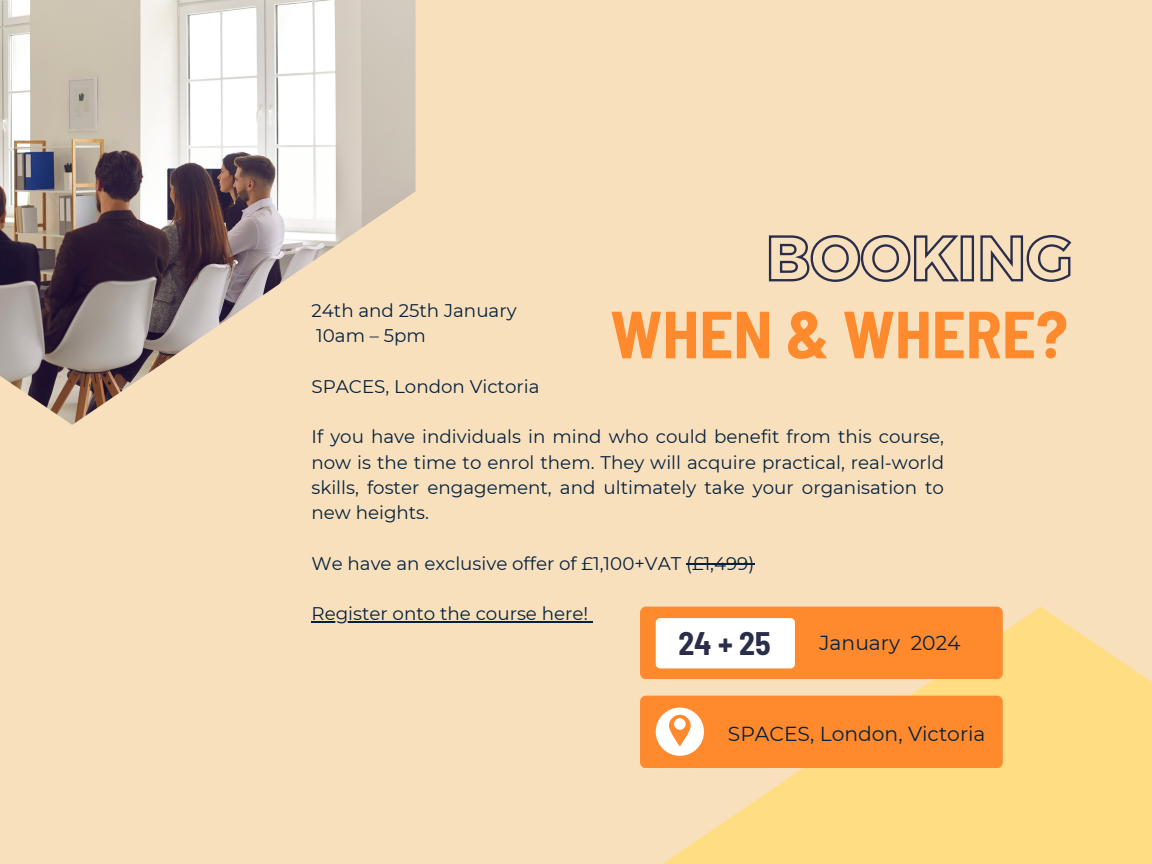
<style>
.page{position:relative;width:1152px;height:864px;background:#f8e0bd}
.page>*{position:absolute;margin:0;border:0;box-sizing:border-box;transform-origin:0 0}
.t1{font:700 semi-condensed 66.6px "Barlow";color:#ff8a2e}
.t2{font:700 semi-condensed 31.95px "Barlow";color:#2a2e4b}
.t3{font:20.25px "Montserrat";color:#06213c}
.t4{font:18.3px/25.2px "Montserrat";color:#06213c;text-align:justify}
</style>
<div class="page">
<hr style="left:686px;top:563px;width:68px;height:1px;background:#06213c">
<hr style="left:311px;top:621px;width:77px;height:2px;background:#06213c">
<hr style="left:388px;top:621px;width:205px;height:2px;background:#06213c">
<svg style="left:651px;top:607px;width:501px;height:257px;fill:#ffdd83"></svg>
<img style="left:0;top:0;width:416px;height:425px">
<div style="left:640px;top:607px;width:363px;height:72px;background:#ff8a2e;border-radius:6px"></div>
<div style="left:640px;top:696px;width:363px;height:72px;background:#ff8a2e;border-radius:6px"></div>
<div style="left:656px;top:618px;width:139px;height:50px;background:#fff;border-radius:4px"></div>
<svg style="left:656px;top:708px;width:48px;height:48px"></svg>
<svg style="left:768px;top:235px;width:304px;height:47px"></svg>
<p class="t4" style="left:311px;top:298px;width:207px">24th and 25th January</p>
<p class="t4" style="left:316px;top:323px;width:111px">10am – 5pm</p>
<p class="t4" style="left:311px;top:374px;width:230px">SPACES, London Victoria</p>
<p class="t4" style="left:311px;top:424px;width:634px">If you have individuals in mind who could benefit from this course, now is the time to enrol them. They will acquire practical, real-world skills, foster engagement, and ultimately take your organisation to new heights.</p>
<p class="t4" style="left:311px;top:551px;width:444px">We have an exclusive offer of £1,100+VAT (£1,499)</p>
<p class="t4" style="left:311px;top:601px;width:278px">Register onto the course here!</p>
<p class="t1" style="left:610px;top:292px;width:459px">WHEN &amp; WHERE?</p>
<p class="t2" style="left:678px;top:623px;width:94px">24+25</p>
<p class="t3" style="left:819px;top:631px;width:143px">January 2024</p>
<p class="t3" style="left:728px;top:721px;width:259px">SPACES, London, Victoria</p>
</div>
